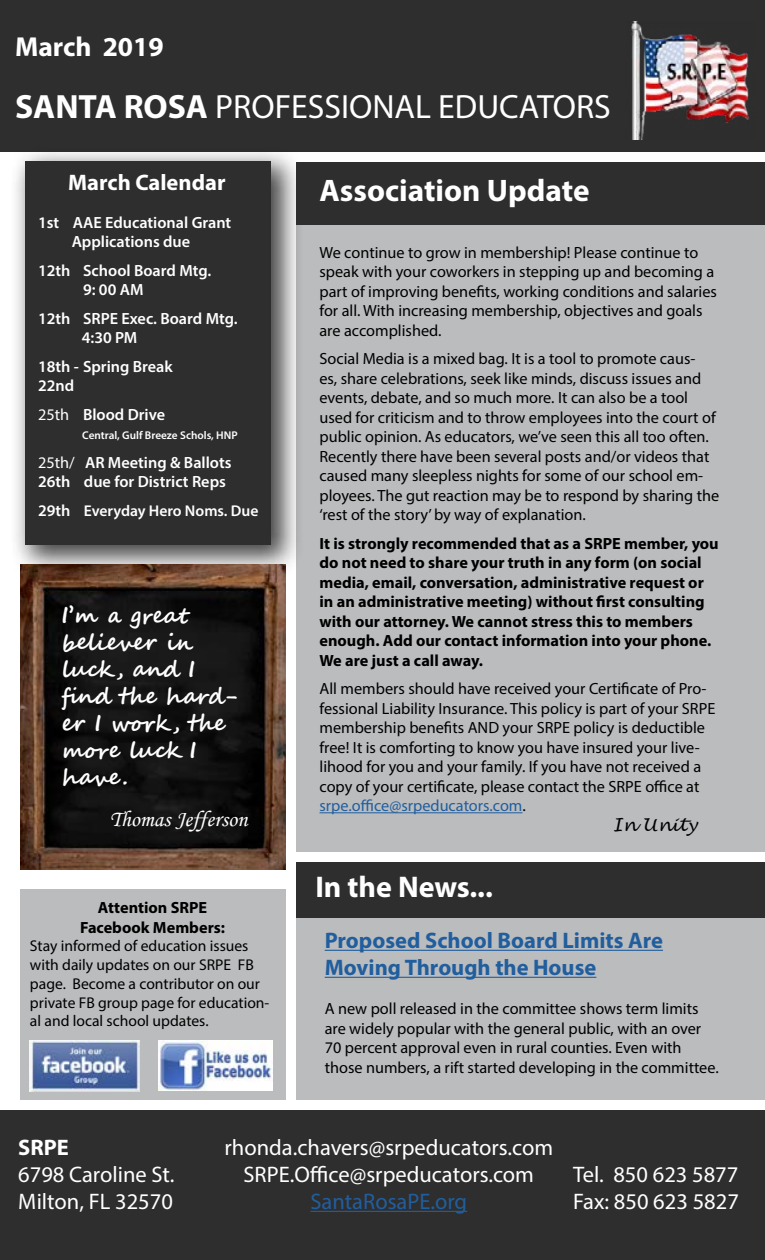
<style>
.page{position:relative;width:765px;height:1260px;background:#fff}
.page>*{position:absolute;margin:0;border:0;box-sizing:border-box;transform-origin:0 0}
.t1{font:33.75px "Myriad Pro";color:#fff}
.t2{font:700 31.25px "Myriad Pro";color:#fff}
.t3{font:700 30px "Myriad Pro";color:#fff}
.t4{font:700 27.5px "Myriad Pro";color:#fff}
.t5{font:22.5px/27px "Myriad Pro";color:#fff}
.t6{font:700 22.5px/27px "Segoe Script";color:#fff}
.t7{font:700 22.5px/27px "Myriad Pro";color:#215e9e}
.t8{font:700 22.5px "Myriad Pro";color:#fff}
.t9{font:22.5px "Myriad Pro";color:#215e9e}
.t10{font:22.5px "Monotype Corsiva";color:#fff}
.t11{font:italic 17.5px "Lucida Handwriting";color:#000}
.t12{font:16.25px/19.5px "Myriad Pro";color:#000}
.t13{font:700 16.25px/19.5px "Myriad Pro";color:#000}
.t14{font:600 16.25px/19.5px "Myriad Pro";color:#fff}
.t15{font:15.62px/18.8px "Myriad Pro";color:#000}
.t16{font:600 15.62px "Myriad Pro";color:#fff}
.t17{font:600 11.25px "Myriad Pro";color:#fff}
.s1{font-weight:700}
.s2{font-weight:400}
.s3{font-size:16.25px}
.s4{color:#215e9e}
</style>
<div class="page">
<div style="left:0;top:0;width:765px;height:151px;background:#2e2e2f"></div>
<div style="left:297px;top:224px;width:468px;height:627px;background:#babcbe"></div>
<hr style="left:320px;top:812px;width:202px;height:1px;background:#215e9e">
<div style="left:9px;top:145px;width:295px;height:434px;background:#000;opacity:.75"></div>
<div style="left:26px;top:162px;width:245px;height:383px;background:#2e2e2f"></div>
<img style="left:631px;top:21px;width:118px;height:118px">
<img style="left:20px;top:564px;width:266px;height:306px">
<div style="left:297px;top:162px;width:468px;height:62px;background:#2e2e2f"></div>
<div style="left:0;top:1110px;width:765px;height:150px;background:#2e2e2f"></div>
<hr style="left:310px;top:1211px;width:157px;height:1px;background:#215e9e">
<div style="left:20px;top:889px;width:266px;height:211px;background:#babcbe"></div>
<img style="left:158px;top:1041px;width:114px;height:50px">
<img style="left:30px;top:1041px;width:109px;height:50px">
<div style="left:297px;top:862px;width:468px;height:238px;background:#babcbe"></div>
<div style="left:297px;top:862px;width:468px;height:56px;background:#2e2e2f"></div>
<hr style="left:325px;top:950px;width:338px;height:1px;background:#215e9e">
<hr style="left:325px;top:977px;width:271px;height:1px;background:#215e9e">
<h3 class="t4" style="left:15px;top:29px;width:150px">March 2019</h3>
<h1 class="t1" style="left:15px;top:86px;width:597px"><span class="s1">SANTA ROSA</span> PROFESSIONAL EDUCATORS</h1>
<h3 class="t8" style="left:68px;top:167px;width:159px">March Calendar</h3>
<p class="t14" style="left:38px;top:212px;width:195px;text-align:center">1st AAE Educational Grant<br>Applications due</p>
<p class="t14" style="left:83px;top:260px;width:130px;text-indent:-45px">12th School Board Mtg.<br>9: 00 AM</p>
<p class="t14" style="left:82px;top:308px;width:157px;text-indent:-44px">12th SRPE Exec. Board Mtg.<br>4:30 PM</p>
<p class="t14" style="left:38px;top:356px;width:136px">18th - Spring Break<br>22nd</p>
<p class="t14" style="left:38px;top:404px;width:129px"><span class="s2">25th</span> Blood Drive</p>
<p class="t17" style="left:82px;top:428px;width:157px">Central, Gulf Breeze Schols, HNP</p>
<p class="t14" style="left:38px;top:452px;width:195px"><span class="s2">25th/</span> AR Meeting &amp; Ballots<br>26th due for District Reps</p>
<p class="t16" style="left:38px;top:500px;width:222px"><span class="s3">29th</span> Everyday Hero Noms. Due</p>
<h3 class="t6" style="left:61px;top:602px;width:179px">I’m a great believer in luck , and I find the hard&shy;er I work , the more luck I have.</h3>
<h3 class="t10" style="left:110px;top:806px;width:139px">Thomas Jefferson</h3>
<p class="t13" style="left:80px;top:897px;width:147px;text-align:center">Attention SRPE<br>Facebook Members:</p>
<p class="t15" style="left:30px;top:937px;width:241px">Stay informed of education issues with daily updates on our SRPE FB page. Become a contributor on our private FB group page for education&shy;al and local school updates.</p>
<h2 class="t2" style="left:320px;top:170px;width:272px">Association Update</h2>
<p class="t12" style="left:320px;top:242px;width:399px">We continue to grow in membership! Please continue to speak with your coworkers in stepping up and becoming a part of improving benefits, working conditions and salaries for all. With increasing membership, objectives and goals are accomplished.</p>
<p class="t12" style="left:320px;top:349px;width:401px">Social Media is a mixed bag. It is a tool to promote caus-<br>es, share celebrations, seek like minds, discuss issues and events, debate, and so much more. It can also be a tool used for criticism and to throw employees into the court of public opinion. As educators, we’ve seen this all too often.<br>Recently there have been several posts and/or videos that caused many sleepless nights for some of our school em&shy;ployees. The gut reaction may be to respond by sharing the ‘rest of the story’ by way of explanation.</p>
<p class="t13" style="left:320px;top:533px;width:401px">It is strongly recommended that as a SRPE member, you do not need to share your truth in any form (on social media, email, conversation, administrative request or in an administrative meeting) without first consulting with our attorney. We cannot stress this to members enough. Add our contact information into your phone.<br>We are just a call away.</p>
<p class="t12" style="left:320px;top:679px;width:397px">All members should have received your Certificate of Pro&shy;fessional Liability Insurance. This policy is part of your SRPE membership benefits AND your SRPE policy is deductible free! It is comforting to know you have insured your live&shy;lihood for you and your family. If you have not received a copy of your certificate, please contact the SRPE office at <span class="s4">srpe.office@srpeducators.com</span>.</p>
<p class="t11" style="left:613px;top:814px;width:86px">In Unity</p>
<h3 class="t3" style="left:315px;top:868px;width:179px">In the News...</h3>
<h3 class="t7" style="left:325px;top:926px;width:340px">Proposed School Board Limits Are<br>Moving Through the House</h3>
<p class="t12" style="left:325px;top:999px;width:396px">A new poll released in the committee shows term limits are widely popular with the general public, with an over 70 percent approval even in rural counties. Even with those numbers, a rift started developing in the committee.</p>
<h3 class="t8" style="left:18px;top:1133px;width:52px">SRPE</h3>
<h3 class="t5" style="left:18px;top:1161px;width:158px">6798 Caroline St.<br>Milton, FL 32570</h3>
<h3 class="t5" style="left:224px;top:1134px;width:330px;text-align:center">rhonda.chavers@srpeducators.com<br>SRPE.Office@srpeducators.com</h3>
<h3 class="t9" style="left:310px;top:1188px;width:158px">SantaRosaPE.org</h3>
<h3 class="t5" style="left:573px;top:1161px;width:167px">Tel. 850 623 5877<br>Fax: 850 623 5827</h3>
</div>
